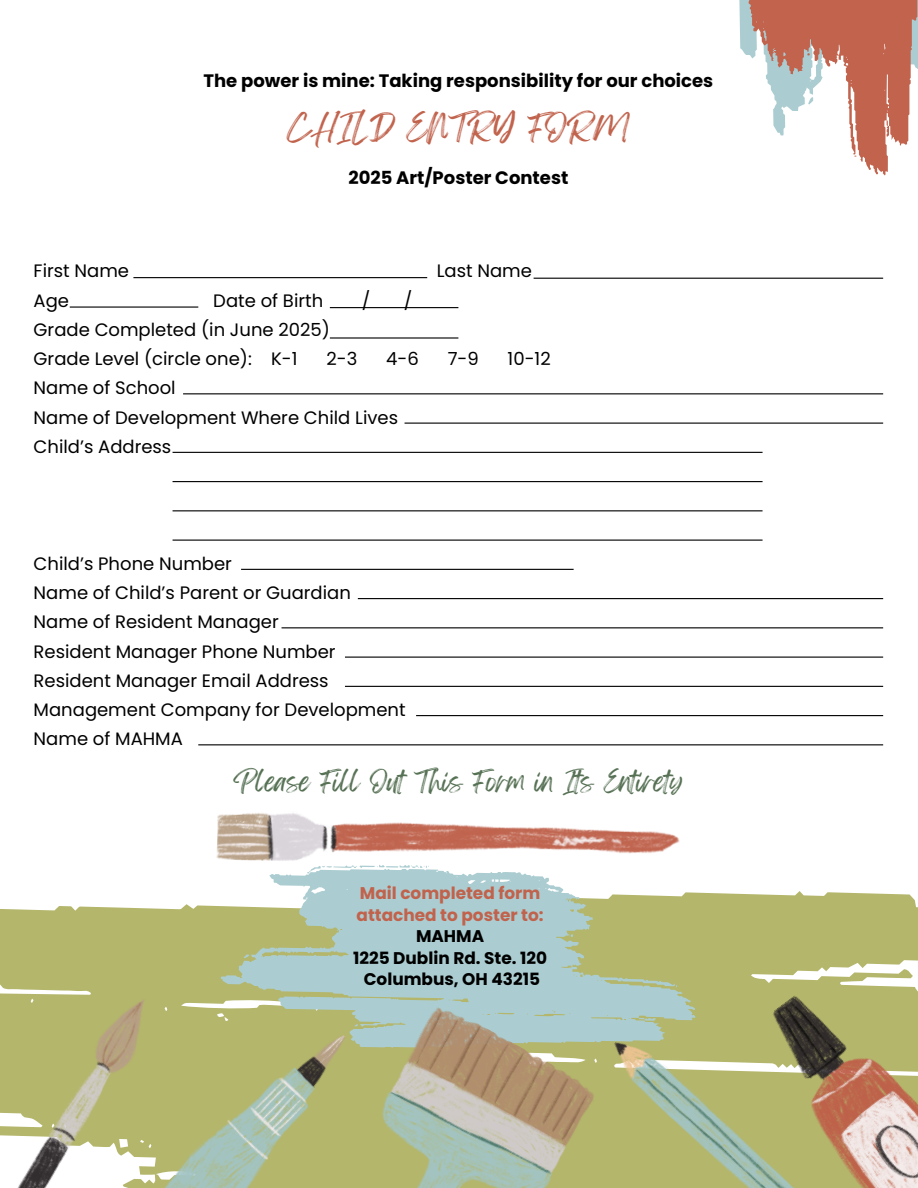
<style>
.page{position:relative;width:918px;height:1188px;background:#fff}
.page>*{position:absolute;margin:0;border:0;box-sizing:border-box;transform-origin:0 0}
.t1{font:30px "Feeling Passionate";color:#c1634d}
.t2{font:24px "Feeling Passionate";color:#567154}
.t3{font:18px/29.2px "Poppins";color:#000}
.t4{font:700 18px "Poppins";color:#000}
.t5{font:700 16.95px/21.6px "Poppins";color:#c1624c;text-align:center}
.t6{font:700 16.95px "Poppins";color:#000}
.s1{color:#000}
</style>
<div class="page">
<svg style="left:0;top:891px;width:918px;height:297px;background:#bcbe7b"></svg>
<svg style="left:219px;top:870px;width:479px;height:183px;background:#b6ccb9"></svg>
<svg style="left:244px;top:954px;width:5px;height:4px"></svg>
<svg style="left:639px;top:1018px;width:17px;height:3px"></svg>
<svg style="left:307px;top:870px;width:122px;height:3px"></svg>
<svg style="left:739px;top:0;width:179px;height:175px"></svg>
<img style="left:217px;top:813px;width:463px;height:57px">
<img style="left:743px;top:966px;width:175px;height:222px">
<img style="left:162px;top:1018px;width:136px;height:170px">
<img style="left:298px;top:1002px;width:302px;height:186px">
<img style="left:603px;top:1030px;width:280px;height:158px">
<img style="left:0;top:990px;width:162px;height:198px">
<hr style="left:133px;top:277px;width:294px;height:1px;background:#000">
<hr style="left:534px;top:278px;width:349px;height:1px;background:#000">
<hr style="left:70px;top:306px;width:128px;height:2px;background:#000">
<hr style="left:330px;top:307px;width:128px;height:1px;background:#000">
<hr style="left:330px;top:337px;width:128px;height:2px;background:#000">
<hr style="left:183px;top:393px;width:700px;height:1px;background:#000">
<hr style="left:405px;top:423px;width:478px;height:1px;background:#000">
<hr style="left:173px;top:452px;width:590px;height:1px;background:#000">
<hr style="left:173px;top:481px;width:590px;height:1px;background:#000">
<hr style="left:173px;top:510px;width:590px;height:1px;background:#000">
<hr style="left:173px;top:540px;width:590px;height:1px;background:#000">
<hr style="left:241px;top:569px;width:333px;height:1px;background:#000">
<hr style="left:358px;top:598px;width:525px;height:1px;background:#000">
<hr style="left:282px;top:627px;width:601px;height:1px;background:#000">
<hr style="left:345px;top:657px;width:538px;height:1px;background:#000">
<hr style="left:345px;top:686px;width:538px;height:1px;background:#000">
<hr style="left:416px;top:715px;width:467px;height:1px;background:#000">
<hr style="left:198px;top:744px;width:685px;height:1px;background:#000">
<p class="t4" style="left:204px;top:68px;width:511px">The power is mine: Taking responsibility for our choices</p>
<p class="t1" style="left:287px;top:104px;width:344px">CHILD ENTRY FORM</p>
<p class="t4" style="left:348px;top:165px;width:221px">2025 Art/Poster Contest</p>
<p class="t3" style="left:34px;top:257px;width:97px">First Name</p>
<p class="t3" style="left:437px;top:257px;width:97px">Last Name</p>
<p class="t3" style="left:34px;top:286px;width:37px">Age</p>
<p class="t3" style="left:213px;top:286px;width:111px">Date of Birth</p>
<p class="t3" style="left:362px;top:286px;width:10px">/</p>
<p class="t3" style="left:404px;top:286px;width:10px">/</p>
<p class="t3" style="left:34px;top:315px;width:298px">Grade Completed (in June 2025)</p>
<p class="t3" style="left:34px;top:344px;width:265px">Grade Level (circle one): K-1</p>
<p class="t3" style="left:326px;top:344px;width:32px">2-3</p>
<p class="t3" style="left:386px;top:344px;width:34px">4-6</p>
<p class="t3" style="left:448px;top:344px;width:33px">7-9</p>
<p class="t3" style="left:508px;top:344px;width:45px">10-12</p>
<p class="t3" style="left:34px;top:374px;width:144px">Name of School</p>
<p class="t3" style="left:34px;top:403px;width:366px">Name of Development Where Child Lives</p>
<p class="t3" style="left:34px;top:432px;width:139px">Child’s Address</p>
<p class="t3" style="left:34px;top:549px;width:374px">Child’s Phone Number<br>Name of Child’s Parent or Guardian<br>Name of Resident Manager<br>Resident Manager Phone Number<br>Resident Manager Email Address<br>Management Company for Development<br>Name of MAHMA</p>
<p class="t2" style="left:233px;top:762px;width:451px">Please Fill Out This Form in Its Entirety</p>
<p class="t5" style="left:353px;top:882px;width:196px">Mail completed form attached to poster to:<br><span class="s1">MAHMA<br>1225 Dublin Rd. Ste. 120</span></p>
<p class="t6" style="left:364px;top:968px;width:178px">Columbus, OH 43215</p>
</div>
